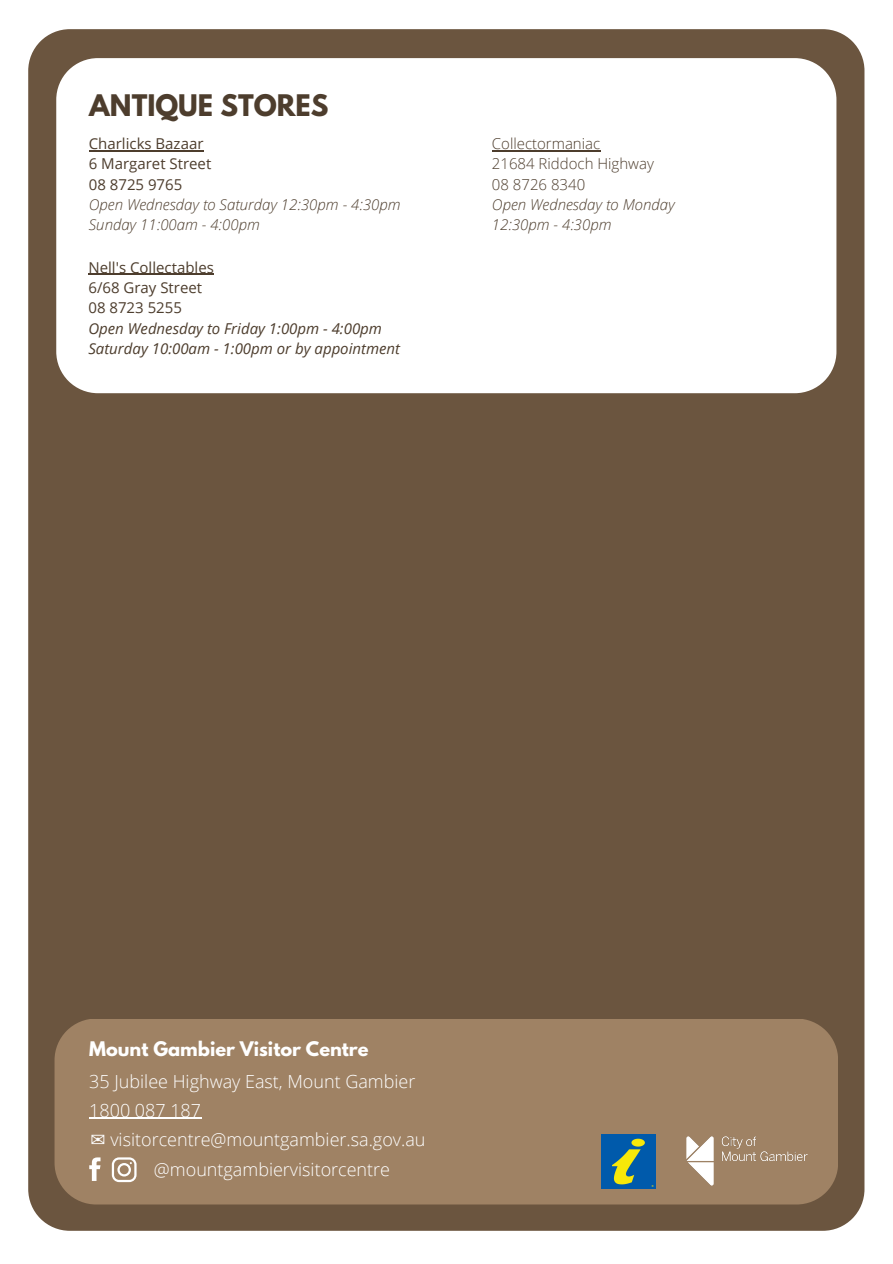
<style>
.page{position:relative;width:893px;height:1264px;background:#fff}
.page>*{position:absolute;margin:0;border:0;box-sizing:border-box;transform-origin:0 0}
.t1{font:700 26.25px "League Spartan";color:#4d3d2d}
.t2{font:300 18px "Open Sans";color:#fff}
.t3{font:700 17.85px "League Spartan";color:#fff}
.t4{font:italic 300 15px/20.2px "Open Sans";color:#4d3d2d}
.t5{font:15px "Open Sans";color:#4d3d2d}
.t6{font:italic 15px "Open Sans";color:#4d3d2d}
.t7{font:300 15px "Open Sans";color:#4d3d2d}
.s1{font-family:"DejaVu Sans";font-weight:400}
</style>
<div class="page">
<div style="left:28px;top:29px;width:836px;height:1201px;background:#6b553f"></div>
<div style="left:55px;top:1018px;width:783px;height:186px;background:#9f8264"></div>
<svg style="left:89px;top:1157px;width:11px;height:23px"></svg>
<svg style="left:112px;top:1157px;width:24px;height:25px"></svg>
<img style="left:676px;top:1128px;width:141px;height:65px">
<img style="left:601px;top:1134px;width:54px;height:54px">
<hr style="left:89px;top:1117px;width:112px;height:1px;background:#fff">
<svg style="left:56px;top:58px;width:780px;height:335px"></svg>
<hr style="left:89px;top:150px;width:114px;height:1px;background:#4d3d2d">
<hr style="left:88px;top:274px;width:126px;height:1px;background:#4d3d2d">
<hr style="left:492px;top:150px;width:108px;height:1px;background:#4d3d2d">
<p class="t1" style="left:89px;top:93px;width:241px">ANTIQUE STORES</p>
<p class="t5" style="left:89px;top:133px;width:116px">Charlicks Bazaar</p>
<p class="t5" style="left:89px;top:153px;width:124px">6 Margaret Street</p>
<p class="t5" style="left:89px;top:174px;width:95px">08 8725 9765</p>
<p class="t4" style="left:89px;top:194px;width:313px">Open Wednesday to Saturday 12:30pm - 4:30pm</p>
<p class="t4" style="left:89px;top:214px;width:172px">Sunday 11:00am - 4:00pm</p>
<p class="t5" style="left:88px;top:257px;width:127px">Nell's Collectables</p>
<p class="t5" style="left:88px;top:277px;width:115px">6/68 Gray Street</p>
<p class="t5" style="left:88px;top:297px;width:95px">08 8723 5255</p>
<p class="t6" style="left:88px;top:317px;width:295px">Open Wednesday to Friday 1:00pm - 4:00pm</p>
<p class="t6" style="left:88px;top:338px;width:313px">Saturday 10:00am - 1:00pm or by appointment</p>
<p class="t7" style="left:492px;top:133px;width:110px">Collectormaniac</p>
<p class="t7" style="left:492px;top:153px;width:163px">21684 Riddoch Highway</p>
<p class="t7" style="left:492px;top:174px;width:95px">08 8726 8340</p>
<p class="t4" style="left:492px;top:194px;width:184px">Open Wednesday to Monday<br>12:30pm - 4:30pm</p>
<p class="t3" style="left:89px;top:1040px;width:281px">Mount Gambier Visitor Centre</p>
<p class="t2" style="left:89px;top:1068px;width:327px">35 Jubilee Highway East, Mount Gambier</p>
<p class="t2" style="left:89px;top:1097px;width:113px">1800 087 187</p>
<p class="t2" style="left:91px;top:1126px;width:336px"><span class="s1">✉</span> visitorcentre@mountgambier.sa.gov.au</p>
<p class="t2" style="left:154px;top:1156px;width:237px">@mountgambiervisitorcentre</p>
</div>
